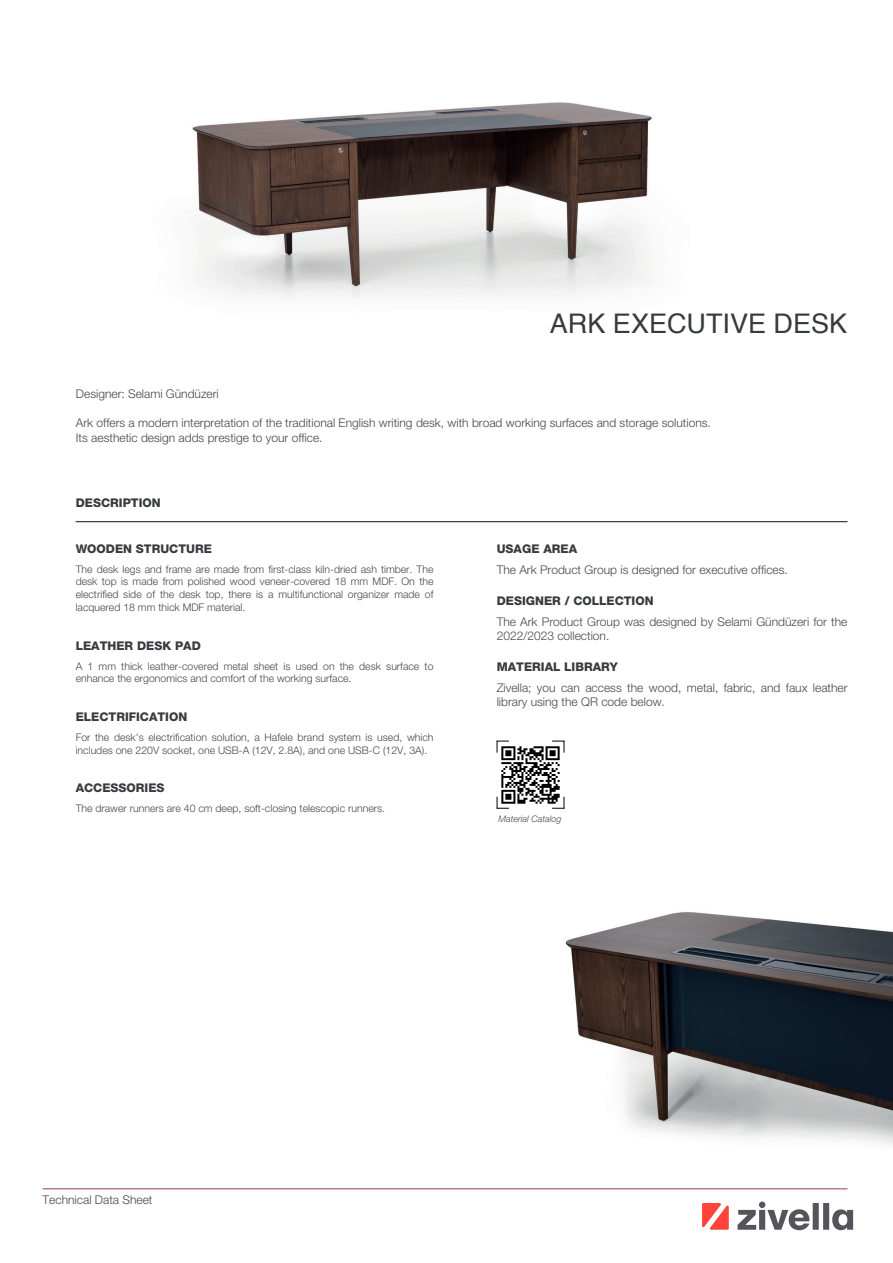
<style>
.page{position:relative;width:893px;height:1263px;background:#fff}
.page>*{position:absolute;margin:0;border:0;box-sizing:border-box;transform-origin:0 0}
.t1{font:27px "Helvetica";color:#373b3e}
.t2{font:300 12px/13.5px "Helvetica Neue LT Pro";color:#454849}
.t3{font:300 12px/14.4px "Helvetica Neue LT Pro";color:#444648}
.t4{font:800 12px "Helvetica Neue LT Pro";color:#383b3e}
.t5{font:300 12px "Helvetica Neue LT Pro";color:#444749}
.t6{font:800 12px "Helvetica Neue LT Pro";color:#373b3e}
.t7{font:300 10.5px/12.6px "Helvetica Neue LT Pro";color:#454849}
.t8{font:italic 300 9px "Helvetica Neue LT Pro";color:#444749}
</style>
<div class="page">
<img style="left:190px;top:102px;width:463px;height:197px">
<hr style="left:43px;top:1188px;width:804px;height:1px;background:#a15153">
<hr style="left:76px;top:521px;width:771px;height:1px;background:#111314">
<img style="left:501px;top:746px;width:59px;height:58px">
<svg style="left:497px;top:797px;width:12px;height:12px"></svg>
<svg style="left:552px;top:797px;width:13px;height:12px"></svg>
<svg style="left:552px;top:741px;width:13px;height:12px"></svg>
<svg style="left:497px;top:741px;width:12px;height:12px"></svg>
<img style="left:565px;top:912px;width:328px;height:233px">
<svg style="left:737px;top:1210px;width:19px;height:20px"></svg>
<div style="left:759px;top:1210px;width:6px;height:20px;background:#54555a"></div>
<div style="left:759px;top:1201px;width:6px;height:7px;background:#54555a;border-radius:50%"></div>
<svg style="left:767px;top:1209px;width:43px;height:21px"></svg>
<div style="left:813px;top:1203px;width:6px;height:27px;background:#54555a"></div>
<div style="left:823px;top:1203px;width:6px;height:27px;background:#54555a"></div>
<svg style="left:832px;top:1209px;width:21px;height:21px"></svg>
<svg style="left:702px;top:1203px;width:27px;height:27px"></svg>
<h1 class="t1" style="left:550px;top:303px;width:299px">ARK EXECUTIVE DESK</h1>
<p class="t3" style="left:76px;top:387px;width:144px">Designer: Selami Gündüzeri</p>
<p class="t3" style="left:76px;top:415px;width:637px">Ark offers a modern interpretation of the traditional English writing desk, with broad working surfaces and storage solutions.<br>Its aesthetic design adds prestige to your office.</p>
<p class="t6" style="left:76px;top:496px;width:86px">DESCRIPTION</p>
<p class="t4" style="left:76px;top:541px;width:138px">WOODEN STRUCTURE</p>
<p class="t7" style="left:76px;top:563px;width:359px;text-align:justify">The desk legs and frame are made from first-class kiln-dried ash timber. The desk top is made from polished wood veneer-covered 18 mm MDF. On the electrified side of the desk top, there is a multifunctional organizer made of lacquered 18 mm thick MDF material.</p>
<p class="t4" style="left:76px;top:638px;width:127px">LEATHER DESK PAD</p>
<p class="t7" style="left:76px;top:659px;width:359px">A 1 mm thick leather-covered metal sheet is used on the desk surface to enhance the ergonomics and comfort of the working surface.</p>
<p class="t4" style="left:76px;top:710px;width:113px">ELECTRIFICATION</p>
<p class="t7" style="left:76px;top:731px;width:359px">For the desk's electrification solution, a Hafele brand system is used, which includes one 220V socket, one USB-A (12V, 2.8A), and one USB-C (12V, 3A).</p>
<p class="t4" style="left:76px;top:780px;width:90px">ACCESSORIES</p>
<p class="t7" style="left:76px;top:801px;width:311px">The drawer runners are 40 cm deep, soft-closing telescopic runners.</p>
<p class="t4" style="left:497px;top:541px;width:82px">USAGE AREA</p>
<p class="t2" style="left:497px;top:562px;width:293px">The Ark Product Group is designed for executive offices.</p>
<p class="t4" style="left:497px;top:594px;width:158px">DESIGNER / COLLECTION</p>
<p class="t2" style="left:497px;top:615px;width:352px">The Ark Product Group was designed by Selami Gündüzeri for the<br>2022/2023 collection.</p>
<p class="t4" style="left:497px;top:660px;width:123px">MATERIAL LIBRARY</p>
<p class="t2" style="left:497px;top:681px;width:352px">Zivella; you can access the wood, metal, fabric, and faux leather library using the QR code below.</p>
<p class="t8" style="left:498px;top:813px;width:65px">Material Catalog</p>
<p class="t5" style="left:43px;top:1193px;width:111px">Technical Data Sheet</p>
</div>
